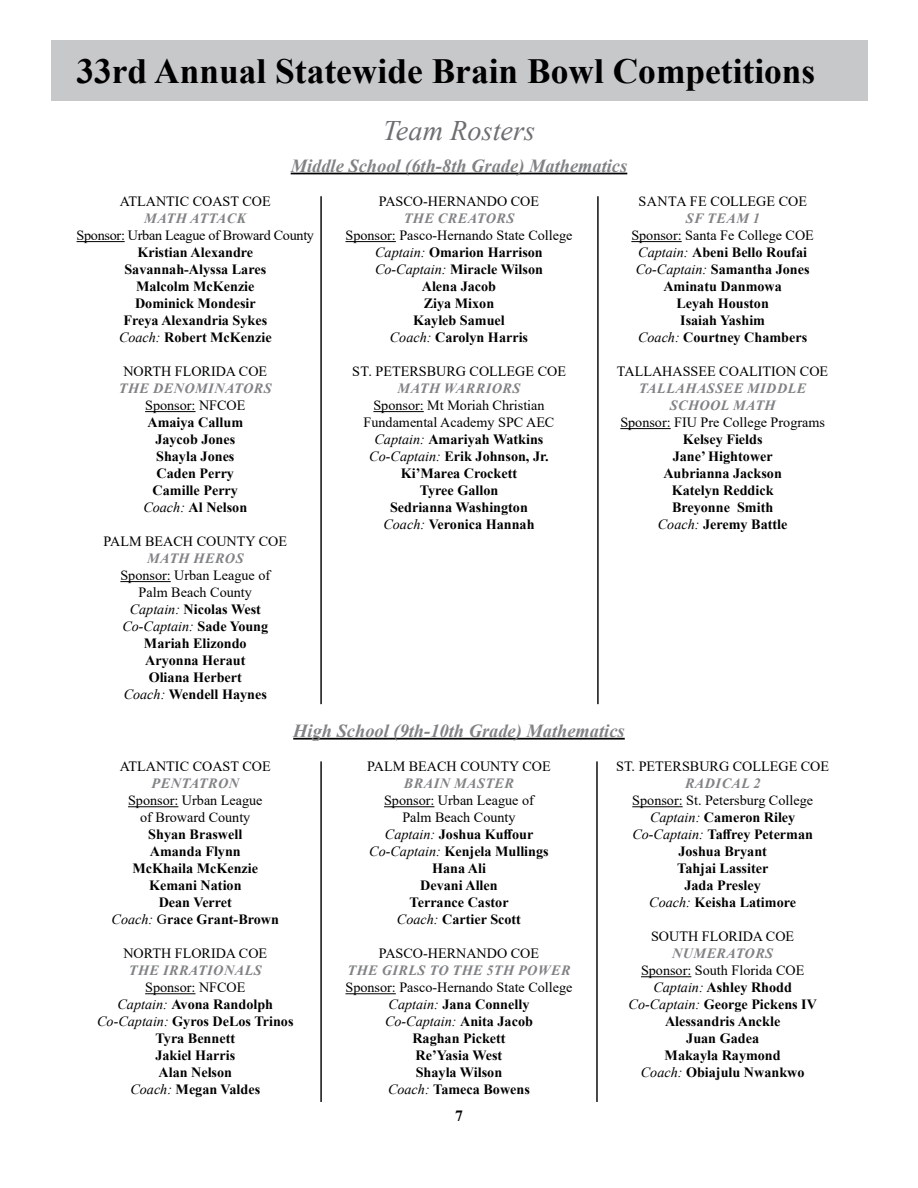
<style>
.page{position:relative;width:918px;height:1188px;background:#fff}
.page>*{position:absolute;margin:0;border:0;box-sizing:border-box;transform-origin:0 0}
.t1{font:700 35.4px "Times New Roman";color:#000}
.t2{font:italic 28.35px "Times New Roman";color:#6d6e71}
.t3{font:italic 700 18.45px "Times New Roman";color:#808284}
.t4{font:700 15.6px "Times New Roman";color:#000}
.t5{font:700 14.1px/17px "Times New Roman";color:#000;text-align:center}
.t6{font:14.1px/17px "Times New Roman";color:#000;text-align:center}
.t7{font:italic 700 14.1px/17px "Times New Roman";letter-spacing:.035em;color:#808284;text-align:center}
.t8{font:14.1px "Times New Roman";letter-spacing:-.02em;color:#000}
.s1{font-weight:400;font-style:italic}
.s2{font-weight:400}
</style>
<div class="page">
<div style="left:51px;top:40px;width:816px;height:97px;background:#c7c8ca"></div>
<div style="left:43px;top:102px;width:832px;height:55px;background:#fff"></div>
<div style="left:42px;top:101px;width:834px;height:57px;border:1px solid #fff"></div>
<hr style="left:77px;top:241px;width:48px;height:1px;background:#000">
<hr style="left:145px;top:411px;width:51px;height:1px;background:#000">
<hr style="left:120px;top:581px;width:51px;height:1px;background:#000">
<hr style="left:631px;top:241px;width:51px;height:1px;background:#000">
<hr style="left:620px;top:428px;width:51px;height:1px;background:#000">
<hr style="left:291px;top:173px;width:336px;height:1px;background:#000">
<hr style="left:320px;top:196px;width:2px;height:508px;background:#000">
<hr style="left:345px;top:241px;width:51px;height:1px;background:#000">
<hr style="left:373px;top:411px;width:51px;height:1px;background:#000">
<hr style="left:597px;top:196px;width:2px;height:508px;background:#000">
<hr style="left:320px;top:761px;width:2px;height:341px;background:#000">
<hr style="left:128px;top:806px;width:50px;height:1px;background:#000">
<hr style="left:145px;top:993px;width:51px;height:1px;background:#000">
<hr style="left:632px;top:806px;width:51px;height:1px;background:#000">
<hr style="left:641px;top:976px;width:50px;height:1px;background:#000">
<hr style="left:384px;top:806px;width:50px;height:1px;background:#000">
<hr style="left:345px;top:993px;width:51px;height:1px;background:#000">
<hr style="left:293px;top:738px;width:332px;height:2px;background:#000">
<hr style="left:596px;top:761px;width:2px;height:341px;background:#000">
<h1 class="t1" style="left:76px;top:59px;width:740px">33rd Annual Statewide Brain Bowl Competitions</h1>
<h2 class="t2" style="left:383px;top:120px;width:154px">Team Rosters</h2>
<h3 class="t3" style="left:291px;top:159px;width:338px">Middle School (6th-8th Grade) Mathematics</h3>
<p class="t6" style="left:120px;top:194px;width:152px">ATLANTIC COAST COE</p>
<p class="t7" style="left:144px;top:211px;width:103px">MATH ATTACK</p>
<p class="t8" style="left:77px;top:230px;width:239px">Sponsor: Urban League of Broward County</p>
<p class="t5" style="left:119px;top:245px;width:154px">Kristian Alexandre<br>Savannah-Alyssa Lares<br>Malcolm McKenzie<br>Dominick Mondesir<br>Freya Alexandria Sykes<br><span class="s1">Coach:</span> Robert McKenzie</p>
<p class="t6" style="left:123px;top:364px;width:145px">NORTH FLORIDA COE</p>
<p class="t7" style="left:119px;top:381px;width:154px">THE DENOMINATORS</p>
<p class="t6" style="left:145px;top:398px;width:102px">Sponsor: NFCOE</p>
<p class="t5" style="left:143px;top:415px;width:105px">Amaiya Callum<br>Jaycob Jones<br>Shayla Jones<br>Caden Perry<br>Camille Perry<br><span class="s1">Coach:</span> Al Nelson</p>
<p class="t6" style="left:104px;top:534px;width:185px">PALM BEACH COUNTY COE</p>
<p class="t7" style="left:147px;top:551px;width:98px">MATH HEROS</p>
<p class="t5" style="left:120px;top:568px;width:151px"><span class="s2">Sponsor: Urban League of<br>Palm Beach County<br></span><span class="s1">Captain:</span> Nicolas West<br><span class="s1">Co-Captain:</span> Sade Young<br>Mariah Elizondo<br>Aryonna Heraut<br>Oliana Herbert<br><span class="s1">Coach:</span> Wendell Haynes</p>
<p class="t6" style="left:379px;top:194px;width:162px">PASCO-HERNANDO COE</p>
<p class="t7" style="left:404px;top:211px;width:112px">THE CREATORS</p>
<p class="t5" style="left:345px;top:228px;width:229px"><span class="s2">Sponsor: Pasco-Hernando State College<br></span><span class="s1">Captain:</span> Omarion Harrison<br><span class="s1">Co-Captain:</span> Miracle Wilson<br>Alena Jacob<br>Ziya Mixon<br>Kayleb Samuel<br><span class="s1">Coach:</span> Carolyn Harris</p>
<p class="t6" style="left:352px;top:364px;width:215px">ST. PETERSBURG COLLEGE COE</p>
<p class="t7" style="left:398px;top:381px;width:124px">MATH WARRIORS</p>
<p class="t5" style="left:364px;top:398px;width:192px"><span class="s2">Sponsor: Mt Moriah Christian<br>Fundamental Academy SPC AEC<br></span><span class="s1">Captain:</span> Amariyah Watkins<br><span class="s1">Co-Captain:</span> Erik Johnson, Jr.<br>Ki’Marea Crockett<br>Tyree Gallon<br>Sedrianna Washington<br><span class="s1">Coach:</span> Veronica Hannah</p>
<p class="t6" style="left:638px;top:194px;width:170px">SANTA FE COLLEGE COE</p>
<p class="t7" style="left:686px;top:211px;width:76px">SF TEAM 1</p>
<p class="t5" style="left:631px;top:228px;width:184px"><span class="s2">Sponsor: Santa Fe College COE<br></span><span class="s1">Captain:</span> Abeni Bello Roufai<br><span class="s1">Co-Captain:</span> Samantha Jones<br>Aminatu Danmowa<br>Leyah Houston<br>Isaiah Yashim<br><span class="s1">Coach:</span> Courtney Chambers</p>
<p class="t6" style="left:617px;top:364px;width:213px">TALLAHASSEE COALITION COE</p>
<p class="t7" style="left:639px;top:381px;width:169px">TALLAHASSEE MIDDLE<br>SCHOOL MATH</p>
<p class="t6" style="left:620px;top:415px;width:206px">Sponsor: FIU Pre College Programs</p>
<p class="t5" style="left:658px;top:432px;width:131px">Kelsey Fields<br>Jane’ Hightower<br>Aubrianna Jackson<br>Katelyn Reddick<br>Breyonne Smith<br><span class="s1">Coach:</span> Jeremy Battle</p>
<h3 class="t3" style="left:293px;top:724px;width:333px">High School (9th-10th Grade) Mathematics</h3>
<p class="t6" style="left:120px;top:759px;width:152px">ATLANTIC COAST COE</p>
<p class="t7" style="left:152px;top:776px;width:89px">PENTATRON</p>
<p class="t6" style="left:128px;top:793px;width:136px">Sponsor: Urban League of Broward County</p>
<p class="t5" style="left:112px;top:827px;width:169px">Shyan Braswell<br>Amanda Flynn<br>McKhaila McKenzie<br>Kemani Nation<br>Dean Verret<br><span class="s1">Coach:</span> <span class="s2">G</span>race Grant-Brown</p>
<p class="t6" style="left:123px;top:946px;width:145px">NORTH FLORIDA COE</p>
<p class="t7" style="left:129px;top:963px;width:134px">THE IRRATIONALS</p>
<p class="t5" style="left:97px;top:980px;width:198px"><span class="s2">Sponsor: NFCOE<br></span><span class="s1">Captain:</span> Avona Randolph<br><span class="s1">Co-Captain:</span> Gyros DeLos Trinos<br>Tyra Bennett<br>Jakiel Harris<br>Alan Nelson<br><span class="s1">Coach:</span> Megan Valdes</p>
<p class="t6" style="left:367px;top:759px;width:185px">PALM BEACH COUNTY COE</p>
<p class="t7" style="left:404px;top:776px;width:112px">BRAIN MASTER</p>
<p class="t5" style="left:369px;top:793px;width:181px"><span class="s2">Sponsor: Urban League of<br>Palm Beach County<br></span><span class="s1">Captain:</span> Joshua Kuffour<br><span class="s1">Co-Captain:</span> Kenjela Mullings<br>Hana Ali<br>Devani Allen<br>Terrance Castor<br><span class="s1">Coach:</span> Cartier Scott</p>
<p class="t6" style="left:379px;top:946px;width:162px">PASCO-HERNANDO COE</p>
<p class="t7" style="left:348px;top:963px;width:224px">THE GIRLS TO THE 5TH POWER</p>
<p class="t5" style="left:345px;top:980px;width:229px"><span class="s2">Sponsor: Pasco-Hernando State College<br></span><span class="s1">Captain:</span> Jana Connelly<br><span class="s1">Co-Captain:</span> Anita Jacob<br>Raghan Pickett<br>Re’Yasia West<br>Shayla Wilson<br><span class="s1">Coach:</span> Tameca Bowens</p>
<p class="t4" style="left:455px;top:1111px;width:9px">7</p>
<p class="t6" style="left:616px;top:759px;width:215px">ST. PETERSBURG COLLEGE COE</p>
<p class="t7" style="left:685px;top:776px;width:77px">RADICAL 2</p>
<p class="t5" style="left:632px;top:793px;width:182px"><span class="s2">Sponsor: St. Petersburg College<br></span><span class="s1">Captain:</span> Cameron Riley<br><span class="s1">Co-Captain:</span> Taffrey Peterman<br>Joshua Bryant<br>Tahjai Lassiter<br>Jada Presley<br><span class="s1">Coach:</span> Keisha Latimore</p>
<p class="t6" style="left:651px;top:929px;width:145px">SOUTH FLORIDA COE</p>
<p class="t7" style="left:672px;top:946px;width:103px">NUMERATORS</p>
<p class="t5" style="left:629px;top:963px;width:190px"><span class="s2">Sponsor: South Florida COE<br></span><span class="s1">Captain:</span> Ashley Rhodd<br><span class="s1">Co-Captain:</span> George Pickens IV<br>Alessandris Anckle<br>Juan Gadea<br>Makayla Raymond<br><span class="s1">Coach:</span> Obiajulu Nwankwo</p>
</div>
